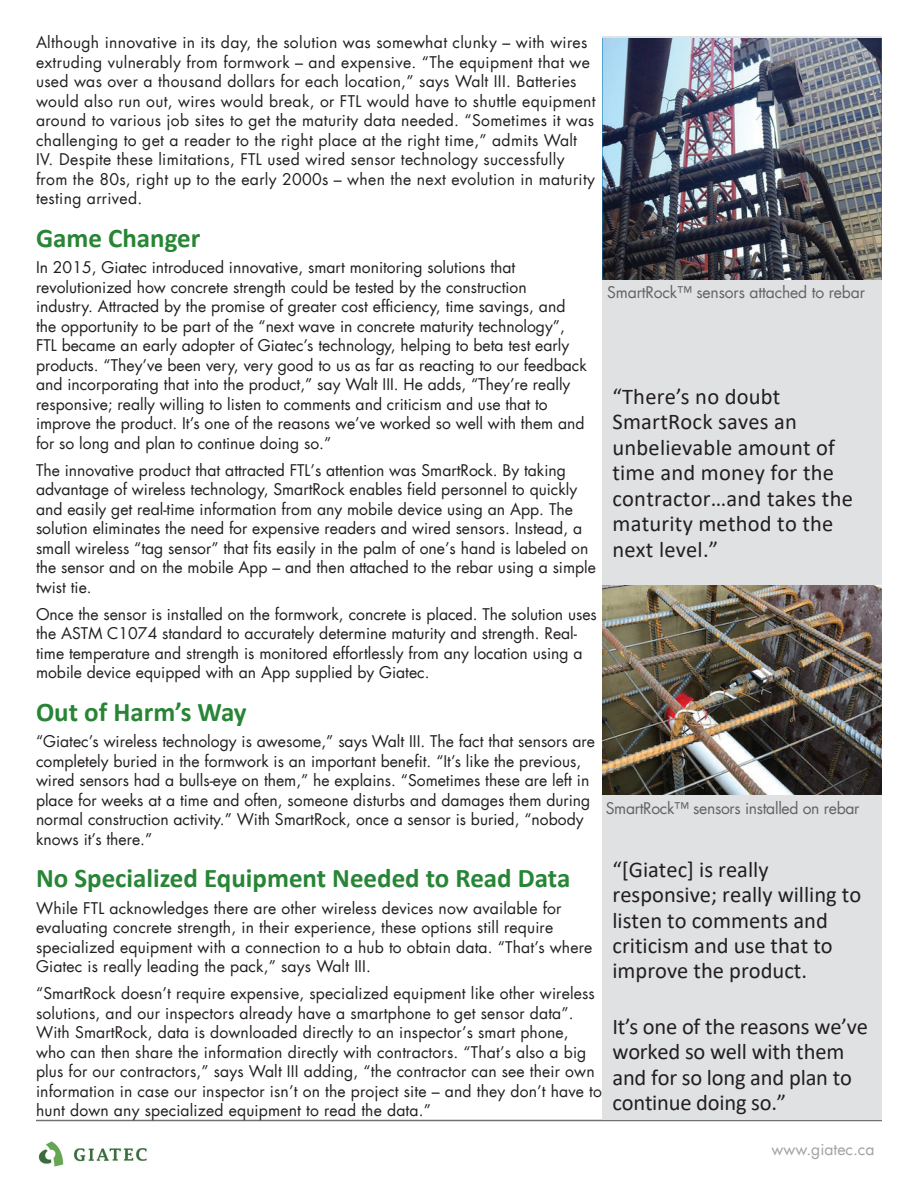
<style>
.page{position:relative;width:918px;height:1188px;background:#fff}
.page>*{position:absolute;margin:0;border:0;box-sizing:border-box;transform-origin:0 0}
.t1{font:700 27px "Calibri";color:#288536}
.t2{font:22.5px/25.5px "Calibri";color:#231f20}
.t3{font:15.75px/19.5px "Futura LT";color:#231f20}
.t4{font:15.75px/19.5px "Futura LT";letter-spacing:.02em;color:#231f20}
.t5{font:15.75px "Futura LT";letter-spacing:-.02em;color:#636366}
.t6{font:15.75px "Futura LT";color:#a1a3a6}
</style>
<div class="page">
<img style="left:38px;top:1141px;width:109px;height:26px">
<hr style="left:36px;top:1120px;width:846px;height:1px;background:#717275">
<div style="left:603px;top:36px;width:279px;height:1084px;background:#e0e1e3"></div>
<img style="left:603px;top:585px;width:279px;height:210px">
<img style="left:603px;top:38px;width:279px;height:241px">
<p class="t4" style="left:36px;top:33px;width:561px">Although innovative in its day, the solution was somewhat clunky – with wires extruding vulnerably from formwork – and expensive. “The equipment that we used was over a thousand dollars for each location,” says Walt III. Batteries would also run out, wires would break, or FTL would have to shuttle equipment around to various job sites to get the maturity data needed. “Sometimes it was challenging to get a reader to the right place at the right time,” admits Walt IV. Despite these limitations, FTL used wired sensor technology successfully from the 80s, right up to the early 2000s – when the next evolution in maturity testing arrived.</p>
<h1 class="t1" style="left:36px;top:219px;width:166px">Game Changer</h1>
<p class="t3" style="left:36px;top:258px;width:552px">In 2015, Giatec introduced innovative, smart monitoring solutions that revolutionized how concrete strength could be tested by the construction industry. Attracted by the promise of greater cost efficiency, time savings, and the opportunity to be part of the “next wave in concrete maturity technology”, FTL became an early adopter of Giatec’s technology, helping to beta test early products. “They’ve been very, very good to us as far as reacting to our feedback and incorporating that into the product,” say Walt III. He adds, “They’re really responsive; really willing to listen to comments and criticism and use that to improve the product. It’s one of the reasons we’ve worked so well with them and for so long and plan to continue doing so.”</p>
<p class="t3" style="left:36px;top:461px;width:562px">The innovative product that attracted FTL’s attention was SmartRock. By taking advantage of wireless technology, SmartRock enables field personnel to quickly and easily get real-time information from any mobile device using an App. The solution eliminates the need for expensive readers and wired sensors. Instead, a small wireless “tag sensor” that fits easily in the palm of one’s hand is labeled on the sensor and on the mobile App – and then attached to the rebar using a simple twist tie.</p>
<p class="t3" style="left:36px;top:604px;width:562px">Once the sensor is installed on the formwork, concrete is placed. The solution uses the ASTM C1074 standard to accurately determine maturity and strength. Real&shy;time temperature and strength is monitored effortlessly from any location using a mobile device equipped with an App supplied by Giatec.</p>
<h1 class="t1" style="left:36px;top:693px;width:212px">Out of Harm’s Way</h1>
<p class="t3" style="left:36px;top:732px;width:561px">“Giatec’s wireless technology is awesome,” says Walt III. The fact that sensors are completely buried in the formwork is an important benefit. “It’s like the previous, wired sensors had a bulls-eye on them,” he explains. “Sometimes these are left in place for weeks at a time and often, someone disturbs and damages them during normal construction activity.” With SmartRock, once a sensor is buried, “nobody knows it’s there.”</p>
<h1 class="t1" style="left:36px;top:859px;width:536px">No Specialized Equipment Needed to Read Data</h1>
<p class="t3" style="left:36px;top:899px;width:558px">While FTL acknowledges there are other wireless devices now available for evaluating concrete strength, in their experience, these options still require specialized equipment with a connection to a hub to obtain data. “That’s where Giatec is really leading the pack,” says Walt III.</p>
<p class="t3" style="left:36px;top:984px;width:568px">“SmartRock doesn’t require expensive, specialized equipment like other wireless solutions, and our inspectors already have a smartphone to get sensor data”.<br>With SmartRock, data is downloaded directly to an inspector’s smart phone,<br>who can then share the information directly with contractors. “That’s also a big plus for our contractors,” says Walt III adding, “the contractor can see their own information in case our inspector isn’t on the project site – and they don’t have to hunt down any specialized equipment to read the data.”</p>
<p class="t5" style="left:607px;top:282px;width:259px">SmartRock™ sensors attached to rebar</p>
<h2 class="t2" style="left:612px;top:383px;width:242px">“There’s no doubt<br>SmartRock saves an unbelievable amount of time and money for the contractor…and takes the maturity method to the next level.”</h2>
<p class="t5" style="left:606px;top:798px;width:255px">SmartRock™ sensors installed on rebar</p>
<h2 class="t2" style="left:612px;top:856px;width:250px">“[Giatec] is really responsive; really willing to listen to comments and criticism and use that to improve the product.</h2>
<h2 class="t2" style="left:612px;top:1013px;width:257px">It’s one of the reasons we’ve worked so well with them and for so long and plan to continue doing so.”</h2>
<p class="t6" style="left:771px;top:1139px;width:105px">www.giatec.ca</p>
</div>
